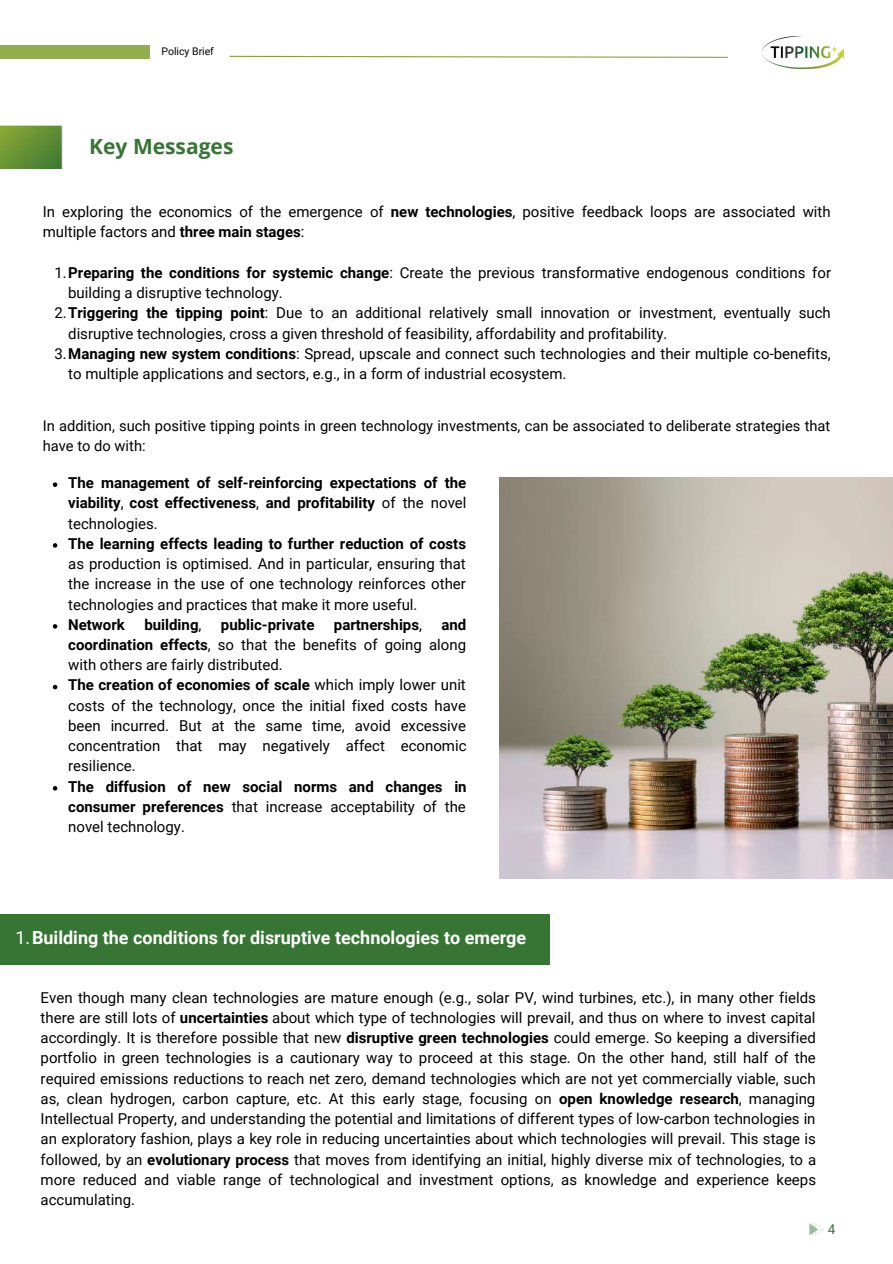
<style>
.page{position:relative;width:893px;height:1264px;background:#fff}
.page>*{position:absolute;margin:0;border:0;box-sizing:border-box;transform-origin:0 0}
.t1{font:700 21px "Open Sans";color:#367534}
.t2{font:700 18px "Roboto";color:#fff}
.t3{font:15px/20.2px "Roboto";color:#000}
.t4{font:700 15px/20.2px "Roboto";color:#000;text-align:justify}
.t5{font:14.7px/19.8px "Roboto";color:#000}
.t6{font:13.5px "Roboto";color:#367534}
.t7{font:10.5px "Roboto";color:#000}
.s1{font-weight:700}
.s2{font-weight:400}
</style>
<div class="page">
<div style="left:0;top:45px;width:149px;height:14px;background:#91af4c"></div>
<img style="left:762px;top:37px;width:81px;height:31px">
<svg style="left:229px;top:55px;width:499px;height:3px"></svg>
<svg style="left:809px;top:1223px;width:14px;height:12px"></svg>
<img style="left:0;top:125px;width:63px;height:44px">
<svg style="left:53px;top:482px;width:4px;height:5px"></svg>
<svg style="left:53px;top:543px;width:4px;height:4px"></svg>
<svg style="left:53px;top:624px;width:4px;height:4px"></svg>
<svg style="left:53px;top:685px;width:4px;height:4px"></svg>
<svg style="left:53px;top:786px;width:4px;height:4px"></svg>
<img style="left:499px;top:477px;width:393px;height:402px">
<div style="left:0;top:914px;width:549px;height:50px;background:#367534"></div>
<p class="t7" style="left:161px;top:45px;width:54px">Policy Brief</p>
<h1 class="t1" style="left:89px;top:131px;width:146px">Key Messages</h1>
<p class="t3" style="left:43px;top:202px;width:789px">In exploring the economics of the emergence of <span class="s1">new technologies</span>, positive feedback loops are associated with multiple factors and <span class="s1">three main stages</span>:</p>
<p class="t3" style="left:54px;top:263px;width:778px">1.<span class="s1">Preparing the conditions for systemic change</span>: Create the previous transformative endogenous conditions for</p>
<p class="t3" style="left:68px;top:283px;width:216px">building a disruptive technology.</p>
<p class="t3" style="left:54px;top:303px;width:778px">2.<span class="s1">Triggering the tipping point</span>: Due to an additional relatively small innovation or investment, eventually such</p>
<p class="t3" style="left:68px;top:323px;width:600px">disruptive technologies, cross a given threshold of feasibility, affordability and profitability.</p>
<p class="t3" style="left:54px;top:343px;width:777px">3.<span class="s1">Managing new system conditions</span>: Spread, upscale and connect such technologies and their multiple co-benefits,</p>
<p class="t3" style="left:68px;top:364px;width:499px">to multiple applications and sectors, e.g., in a form of industrial ecosystem.</p>
<p class="t5" style="left:43px;top:416px;width:789px">In addition, such positive tipping points in green technology investments, can be associated to deliberate strategies that have to do with:</p>
<p class="t4" style="left:68px;top:473px;width:400px">Τhe management of self-reinforcing expectations of the viability<span class="s2">,</span> cost effectiveness<span class="s2">,</span> and profitability <span class="s2">of the novel technologies.</span></p>
<p class="t4" style="left:68px;top:533px;width:399px">The learning effects leading to further reduction of costs</p>
<p class="t3" style="left:68px;top:554px;width:399px;text-align:justify">as production is optimised. And in particular, ensuring that the increase in the use of one technology reinforces other technologies and practices that make it more useful.</p>
<p class="t4" style="left:68px;top:614px;width:58px">Network</p>
<p class="t4" style="left:144px;top:614px;width:59px">building<span class="s2">,</span></p>
<p class="t4" style="left:221px;top:614px;width:95px">public-private</p>
<p class="t4" style="left:334px;top:614px;width:90px">partnerships<span class="s2">,</span></p>
<p class="t3" style="left:68px;top:614px;width:400px;text-indent:373px"><span class="s1">and coordination effects</span>, so that the benefits of going along with others are fairly distributed.<br><span class="s1">The creation of economies of scale</span> which imply lower unit costs of the technology, once the initial fixed costs have been incurred. But at the same time, avoid excessive concentration that may negatively affect economic resilience.</p>
<p class="t4" style="left:68px;top:776px;width:400px">The diffusion of new social norms and changes in consumer preferences <span class="s2">that increase acceptability of the novel technology.</span></p>
<p class="t2" style="left:15px;top:927px;width:512px"><span class="s2">1.</span>Building the conditions for disruptive technologies to emerge</p>
<p class="t3" style="left:41px;top:987px;width:777px;text-align:justify">Even though many clean technologies are mature enough (e.g., solar PV, wind turbines, etc.), in many other fields there are still lots of <span class="s1">uncertainties</span> about which type of technologies will prevail, and thus on where to invest capital accordingly. It is therefore possible that new <span class="s1">disruptive green technologies</span> could emerge. So keeping a diversified portfolio in green technologies is a cautionary way to proceed at this stage. On the other hand, still half of the required emissions reductions to reach net zero, demand technologies which are not yet commercially viable, such as, clean hydrogen, carbon capture, etc. At this early stage, focusing on <span class="s1">open knowledge research</span>, managing Intellectual Property, and understanding the potential and limitations of different types of low-carbon technologies in an exploratory fashion, plays a key role in reducing uncertainties about which technologies will prevail. This stage is followed, by an <span class="s1">evolutionary process</span> that moves from identifying an initial, highly diverse mix of technologies, to a more reduced and viable range of technological and investment options, as knowledge and experience keeps accumulating.</p>
<p class="t6" style="left:827px;top:1221px;width:9px">4</p>
</div>
